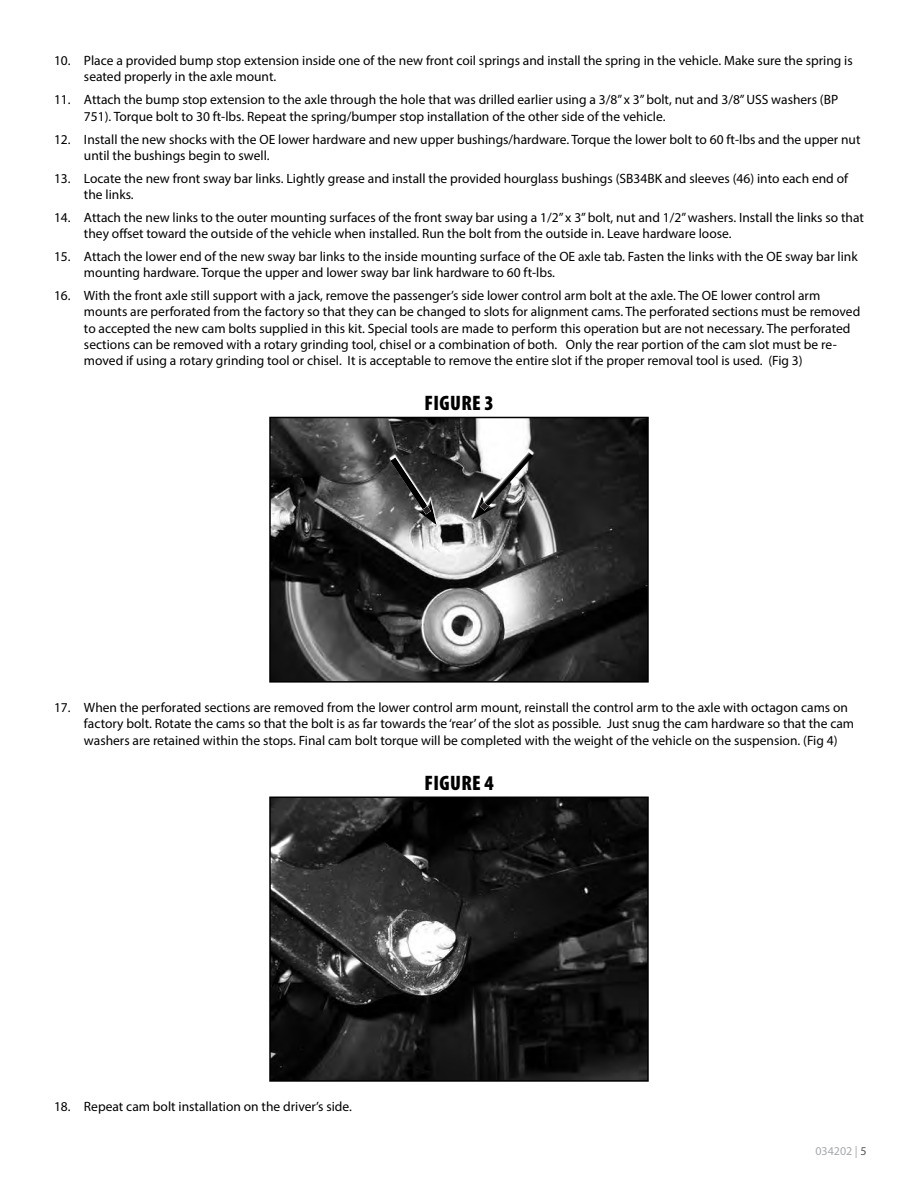
<style>
.page{position:relative;width:918px;height:1188px;background:#fff}
.page>*{position:absolute;margin:0;border:0;box-sizing:border-box;transform-origin:0 0}
.t1{font:900 condensed 21px "Myriad Pro";letter-spacing:.02em;color:#000}
.t2{font:13.5px/16.2px "Myriad Pro";color:#000}
.t3{font:12px "Myriad Pro";color:#a7a9ac}
.s1{color:#58595b}
</style>
<div class="page">
<img style="left:272px;top:420px;width:374px;height:260px">
<div style="left:269px;top:417px;width:380px;height:266px;border:2px solid #000"></div>
<svg style="left:389px;top:454px;width:49px;height:70px"></svg>
<div style="left:390px;top:456px;width:42px;height:56px;background:#fff;opacity:.75"></div>
<div style="left:390px;top:458px;width:49px;height:69px;background:#000;opacity:.75"></div>
<svg style="left:471px;top:449px;width:64px;height:70px"></svg>
<div style="left:472px;top:452px;width:63px;height:69px;background:#fff;opacity:.75"></div>
<div style="left:472px;top:454px;width:63px;height:67px;background:#000;opacity:.75"></div>
<img style="left:272px;top:800px;width:374px;height:279px">
<div style="left:269px;top:797px;width:380px;height:285px;border:2px solid #000"></div>
<p class="t2" style="left:84px;top:52px;width:770px;text-indent:-30px">10. Place a provided bump stop extension inside one of the new front coil springs and install the spring in the vehicle. Make sure the spring is seated properly in the axle mount.</p>
<p class="t2" style="left:84px;top:92px;width:756px;text-indent:-30px">11. Attach the bump stop extension to the axle through the hole that was drilled earlier using a 3/8” x 3” bolt, nut and 3/8” USS washers (BP<br>751). Torque bolt to 30 ft-lbs. Repeat the spring/bumper stop installation of the other side of the vehicle.</p>
<p class="t2" style="left:84px;top:131px;width:778px;text-indent:-30px">12. Install the new shocks with the OE lower hardware and new upper bushings/hardware. Torque the lower bolt to 60 ft-lbs and the upper nut until the bushings begin to swell.</p>
<p class="t2" style="left:84px;top:170px;width:766px;text-indent:-30px">13. Locate the new front sway bar links. Lightly grease and install the provided hourglass bushings (SB34BK and sleeves (46) into each end of the links.</p>
<p class="t2" style="left:84px;top:209px;width:781px;text-indent:-30px">14. Attach the new links to the outer mounting surfaces of the front sway bar using a 1/2” x 3” bolt, nut and 1/2” washers. Install the links so that they offset toward the outside of the vehicle when installed. Run the bolt from the outside in. Leave hardware loose.</p>
<p class="t2" style="left:84px;top:248px;width:775px;text-indent:-30px">15. Attach the lower end of the new sway bar links to the inside mounting surface of the OE axle tab. Fasten the links with the OE sway bar link mounting hardware. Torque the upper and lower sway bar link hardware to 60 ft-lbs.</p>
<p class="t2" style="left:84px;top:287px;width:778px;text-indent:-30px">16. With the front axle still support with a jack, remove the passenger’s side lower control arm bolt at the axle. The OE lower control arm mounts are perforated from the factory so that they can be changed to slots for alignment cams. The perforated sections must be removed to accepted the new cam bolts supplied in this kit. Special tools are made to perform this operation but are not necessary. The perforated sections can be removed with a rotary grinding tool, chisel or a combination of both. Only the rear portion of the cam slot must be re&shy;moved if using a rotary grinding tool or chisel. It is acceptable to remove the entire slot if the proper removal tool is used. (Fig 3)</p>
<h1 class="t1" style="left:424px;top:392px;width:71px">FIGURE 3</h1>
<p class="t2" style="left:84px;top:699px;width:772px;text-indent:-30px">17. When the perforated sections are removed from the lower control arm mount, reinstall the control arm to the axle with octagon cams on factory bolt. Rotate the cams so that the bolt is as far towards the ‘rear’ of the slot as possible. Just snug the cam hardware so that the cam washers are retained within the stops. Final cam bolt torque will be completed with the weight of the vehicle on the suspension. (Fig 4)</p>
<h1 class="t1" style="left:424px;top:771px;width:71px">FIGURE 4</h1>
<p class="t2" style="left:54px;top:1099px;width:299px">18. Repeat cam bolt installation on the driver’s side.</p>
<p class="t3" style="left:815px;top:1143px;width:53px">034202 | <span class="s1">5</span></p>
</div>
